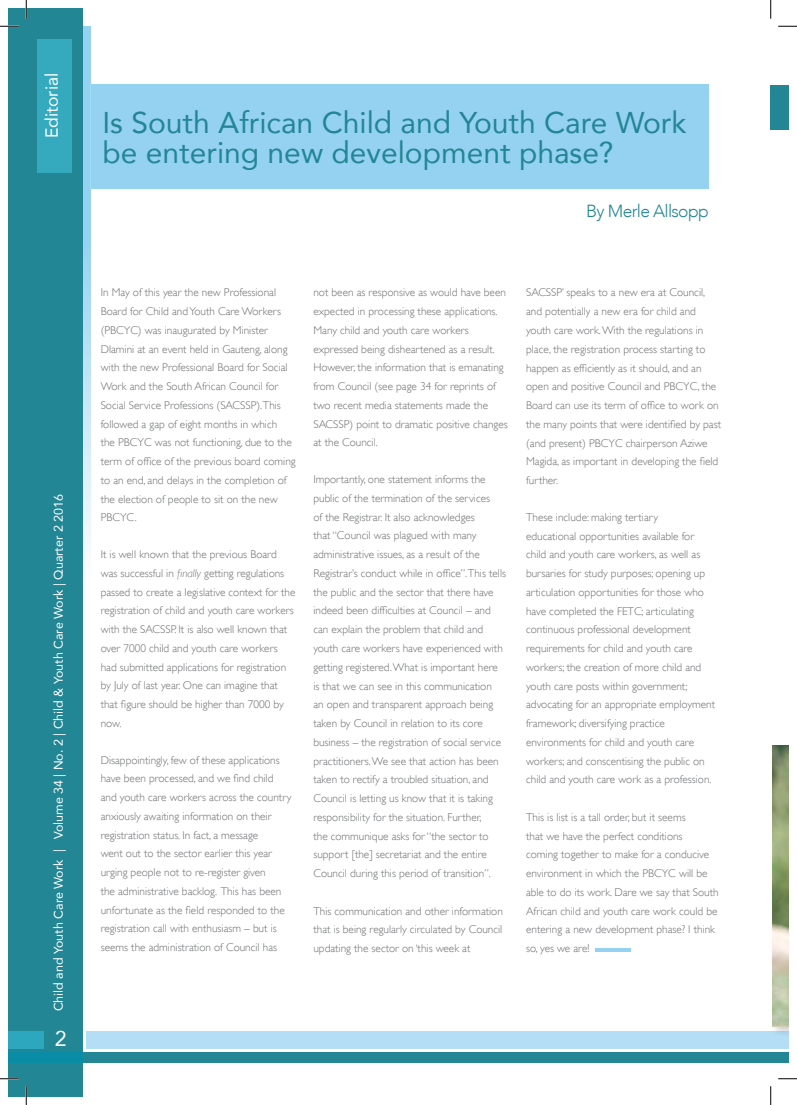
<style>
.page{position:relative;width:797px;height:1105px;background:#fff}
.page>*{position:absolute;margin:0;border:0;box-sizing:border-box;transform-origin:0 0}
.headings{font:30px/30px "Avenir";color:#238694}
.subs{font:21.25px "Avenir";color:#fff}
.subs-2{font:300 17.5px "Avenir";letter-spacing:-.04em;color:#238694}
.subs-3{font:17.5px "Avenir";color:#fff}
.t1{font:12.5px "Avenir";color:#fff}
.Body_Text{font:300 11.25px/18.8px "Gill Sans";color:#6c6d70}
.s1{font-style:italic}
</style>
<div class="page">
<svg style="left:83px;top:26px;width:7px;height:524px;background:#b1def5"></svg>
<div style="left:9px;top:9px;width:74px;height:1087px;background:#238694"></div>
<div style="left:37px;top:39px;width:34px;height:134px;background:#35aabe"></div>
<div style="left:86px;top:1031px;width:702px;height:18px;background:#b4def6"></div>
<div style="left:9px;top:1052px;width:779px;height:11px;background:#238694"></div>
<div style="left:9px;top:1031px;width:35px;height:18px;background:#2ca7bd"></div>
<div style="left:90px;top:85px;width:618px;height:104px;background:#95d2f2"></div>
<div style="left:770px;top:85px;width:18px;height:45px;background:#238694"></div>
<div style="left:770px;top:744px;width:18px;height:294px;background:#231f20;opacity:.21"></div>
<img style="left:772px;top:746px;width:16px;height:280px">
<hr style="left:595px;top:948px;width:36px;height:4px;background:#95d2f2">
<svg style="left:0;top:25px;width:19px;height:2px"></svg>
<svg style="left:778px;top:25px;width:19px;height:2px"></svg>
<svg style="left:0;top:1078px;width:19px;height:1px"></svg>
<svg style="left:778px;top:1078px;width:19px;height:1px"></svg>
<svg style="left:25px;top:0;width:2px;height:19px"></svg>
<svg style="left:25px;top:1086px;width:2px;height:19px"></svg>
<svg style="left:770px;top:0;width:1px;height:19px"></svg>
<svg style="left:770px;top:1086px;width:1px;height:19px"></svg>
<p class="subs-3" style="left:38px;top:138px;width:67px;rotate:-90deg">Editorial</p>
<p class="t1" style="left:48px;top:1011px;width:519px;rotate:-90deg">Child and Youth Care Work | Volume 34 | No. 2 | Child &amp; Youth Care Work | Quarter 2 2016</p>
<p class="subs" style="left:55px;top:1021px;width:13px">2</p>
<p class="headings" style="left:102px;top:107px;width:585px">Is South African Child and Youth Care Work be entering new development phase?</p>
<p class="subs-2" style="left:586px;top:200px;width:124px">By Merle Allsopp</p>
<p class="Body_Text" style="left:101px;top:283px;width:196px">In May of this year the new Professional Board for Child and Youth Care Workers (PBCYC) was inaugurated by Minister Dlamini at an event held in Gauteng, along with the new Professional Board for Social Work and the South African Council for Social Service Professions (SACSSP).This followed a gap of eight months in which<br>the PBCYC was not functioning, due to the term of office of the previous board coming to an end, and delays in the completion of the election of people to sit on the new PBCYC.</p>
<p class="Body_Text" style="left:101px;top:545px;width:196px">It is well known that the previous Board was successful in <span class="s1">finally</span> getting regulations passed to create a legislative context for the registration of child and youth care workers with the SACSSP. It is also well known that over 7000 child and youth care workers had submitted applications for registration by July of last year. One can imagine that that figure should be higher than 7000 by now.</p>
<p class="Body_Text" style="left:101px;top:750px;width:192px">Disappointingly, few of these applications have been processed, and we find child and youth care workers across the country anxiously awaiting information on their registration status. In fact, a message<br>went out to the sector earlier this year urging people not to re-register given<br>the administrative backlog. This has been unfortunate as the field responded to the registration call with enthusiasm – but is seems the administration of Council has</p>
<p class="Body_Text" style="left:313px;top:283px;width:194px">not been as responsive as would have been expected in processing these applications.<br>Many child and youth care workers expressed being disheartened as a result.</p>
<p class="Body_Text" style="left:313px;top:358px;width:196px">However, the information that is emanating from Council (see page 34 for reprints of two recent media statements made the SACSSP) point to dramatic positive changes at the Council.</p>
<p class="Body_Text" style="left:313px;top:470px;width:194px">Importantly, one statement informs the public of the termination of the services<br>of the Registrar. It also acknowledges<br>that “Council was plagued with many administrative issues, as a result of the Registrar’s conduct while in office”.This tells the public and the sector that there have indeed been difficulties at Council – and can explain the problem that child and youth care workers have experienced with getting registered. What is important here is that we can see in this communication<br>an open and transparent approach being taken by Council in relation to its core business – the registration of social service practitioners. We see that action has been taken to rectify a troubled situation, and Council is letting us know that it is taking responsibility for the situation. Further,<br>the communique asks for “the sector to support [the] secretariat and the entire Council during this period of transition”.</p>
<p class="Body_Text" style="left:313px;top:901px;width:191px;text-align:justify">This communication and other information that is being regularly circulated by Council updating the sector on ‘this week at</p>
<p class="Body_Text" style="left:526px;top:283px;width:196px">SACSSP’ speaks to a new era at Council, and potentially a new era for child and youth care work. With the regulations in place, the registration process starting to happen as efficiently as it should, and an open and positive Council and PBCYC, the Board can use its term of office to work on the many points that were identified by past (and present) PBCYC chairperson Aziwe Magida, as important in developing the field further.</p>
<p class="Body_Text" style="left:526px;top:508px;width:190px">These include: making tertiary<br>educational opportunities available for child and youth care workers, as well as bursaries for study purposes; opening up articulation opportunities for those who have completed the FETC; articulating continuous professional development requirements for child and youth care workers; the creation of more child and youth care posts within government; advocating for an appropriate employment framework; diversifying practice environments for child and youth care workers; and conscentising the public on child and youth care work as a profession.</p>
<p class="Body_Text" style="left:526px;top:808px;width:194px">This is list is a tall order, but it seems<br>that we have the perfect conditions<br>coming together to make for a conducive environment in which the PBCYC will be able to do its work. Dare we say that South African child and youth care work could be entering a new development phase? I think so, yes we are!</p>
</div>
